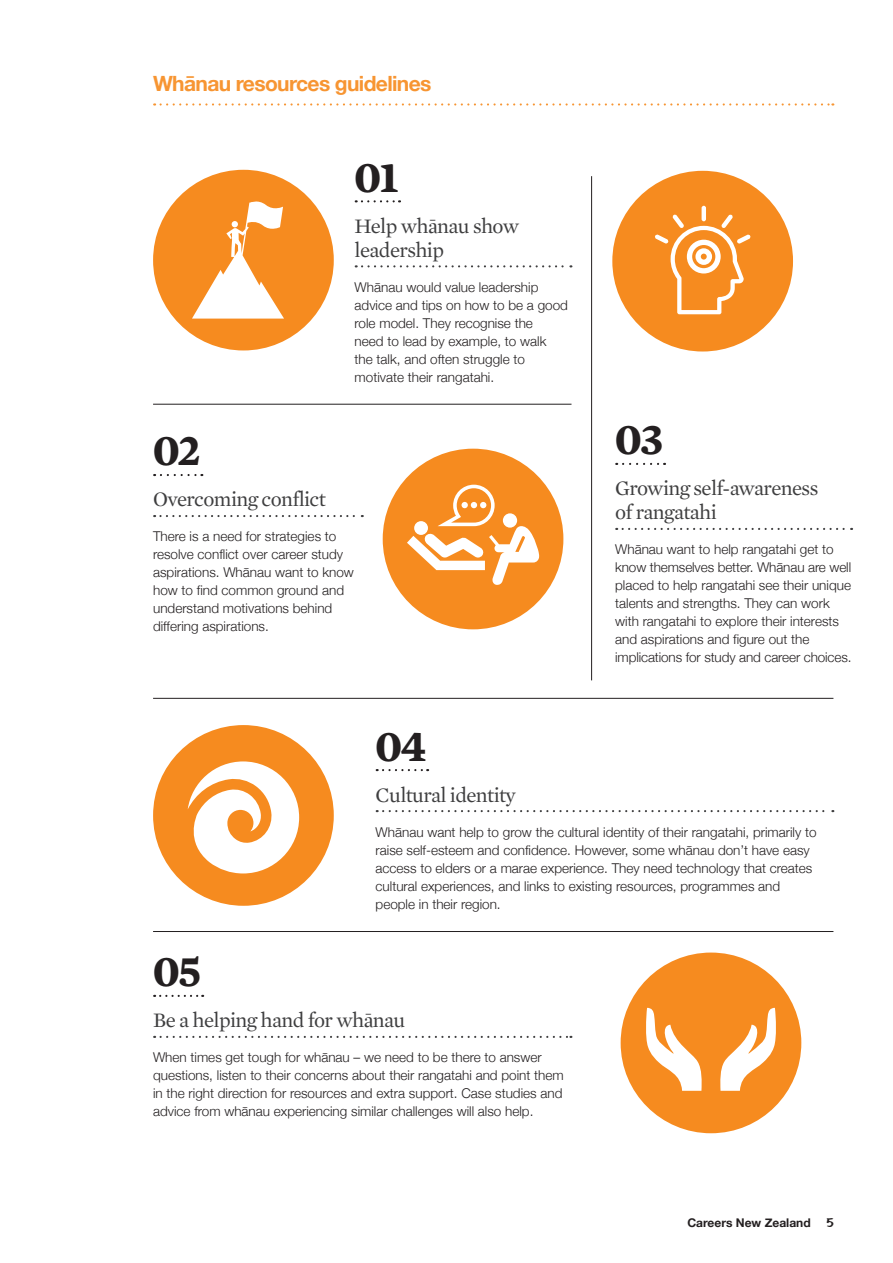
<style>
.page{position:relative;width:893px;height:1263px;background:#fff}
.page>*{position:absolute;margin:0;border:0;box-sizing:border-box;transform-origin:0 0}
.t1{font:700 45px "Mercury Text G1";letter-spacing:-.03em;color:#231f20}
.t2{font:21px/24px "Mercury Text G1";letter-spacing:-.03em;color:#3e3e3f}
.t3{font:700 21px "Helvetica Neue";letter-spacing:-.03em;color:#f79532}
.t4{font:300 13.5px/18px "Helvetica Neue";color:#231f20}
.t5{font:12.75px "HANDYHANDY Mac";color:#231f20}
.t6{font:700 12px "Helvetica Neue";color:#231f20}
.s1{font-family:"Mercury Display Mac"}
</style>
<div class="page">
<svg style="left:356px;top:200px;width:44px;height:2px"></svg>
<svg style="left:356px;top:265px;width:215px;height:2px"></svg>
<svg style="left:161px;top:103px;width:672px;height:3px"></svg>
<div style="left:153px;top:170px;width:181px;height:180px;background:#f68b1f;border-radius:50%"></div>
<div style="left:153px;top:725px;width:181px;height:181px;background:#f68b1f;border-radius:50%"></div>
<div style="left:612px;top:171px;width:181px;height:180px;background:#f68b1f;border-radius:50%"></div>
<div style="left:383px;top:449px;width:180px;height:180px;background:#f68b1f;border-radius:50%"></div>
<svg style="left:161px;top:474px;width:41px;height:2px"></svg>
<svg style="left:154px;top:515px;width:209px;height:2px"></svg>
<hr style="left:153px;top:404px;width:418px;height:1px;background:#231f20">
<hr style="left:153px;top:698px;width:680px;height:1px;background:#231f20">
<hr style="left:153px;top:931px;width:680px;height:1px;background:#231f20">
<hr style="left:591px;top:176px;width:1px;height:504px;background:#231f20">
<svg style="left:623px;top:463px;width:42px;height:2px"></svg>
<svg style="left:623px;top:528px;width:229px;height:2px"></svg>
<svg style="left:377px;top:769px;width:51px;height:2px"></svg>
<svg style="left:377px;top:810px;width:456px;height:2px"></svg>
<div style="left:621px;top:952px;width:180px;height:181px;background:#f68b1f;border-radius:50%"></div>
<svg style="left:154px;top:995px;width:49px;height:2px"></svg>
<svg style="left:161px;top:1036px;width:410px;height:2px"></svg>
<svg style="left:192px;top:201px;width:92px;height:118px"></svg>
<svg style="left:407px;top:485px;width:132px;height:100px"></svg>
<hr style="left:702px;top:206px;width:4px;height:15px;background:#fff;border-radius:2px">
<svg style="left:655px;top:214px;width:96px;height:100px"></svg>
<svg style="left:646px;top:1008px;width:56px;height:83px"></svg>
<svg style="left:720px;top:1008px;width:56px;height:83px"></svg>
<svg style="left:187px;top:761px;width:112px;height:112px"></svg>
<h2 class="t3" style="left:153px;top:67px;width:280px">Whānau resources guidelines</h2>
<h1 class="t1" style="left:355px;top:149px;width:46px">01</h1>
<h2 class="t2" style="left:355px;top:214px;width:166px">Help wh<span class="s1">ä</span>nau show leadership</h2>
<p class="t4" style="left:355px;top:277px;width:215px">Whānau would value leadership advice and tips on how to be a good role model. They recognise the<br>need to lead by example, to walk the talk, and often struggle to motivate their rangatahi.</p>
<h1 class="t1" style="left:153px;top:423px;width:50px">02</h1>
<h2 class="t2" style="left:153px;top:488px;width:174px">Overcoming conflict</h2>
<p class="t4" style="left:153px;top:527px;width:202px">There is a need for strategies to resolve conflict over career study aspirations. Whānau want to know how to find common ground and understand motivations behind differing aspirations.</p>
<h1 class="t1" style="left:615px;top:411px;width:50px">03</h1>
<h2 class="t2" style="left:615px;top:476px;width:205px">Growing self-awareness of rangatahi</h2>
<p class="t4" style="left:615px;top:540px;width:238px">Whānau want to help rangatahi get to know themselves better. Whānau are well placed to help rangatahi see their unique talents and strengths. They can work with rangatahi to explore their interests and aspirations and figure out the implications for study and career choices.</p>
<h1 class="t1" style="left:376px;top:718px;width:53px">04</h1>
<h2 class="t2" style="left:376px;top:783px;width:142px">Cultural identity</h2>
<p class="t4" style="left:376px;top:822px;width:442px">Whānau want help to grow the cultural identity of their rangatahi, primarily to raise self-esteem and confidence. However, some whānau don’t have easy access to elders or a marae experience. They need technology that creates cultural experiences, and links to existing resources, programmes and people in their region.</p>
<h1 class="t1" style="left:153px;top:943px;width:50px">05</h1>
<h2 class="t2" style="left:153px;top:1008px;width:254px">Be a helping hand for wh<span class="s1">ä</span>nau</h2>
<p class="t4" style="left:153px;top:1047px;width:412px">When times get tough for whānau – we need to be there to answer questions, listen to their concerns about their rangatahi and point them in the right direction for resources and extra support. Case studies and advice from whānau experiencing similar challenges will also help.</p>
<p class="t6" style="left:687px;top:1213px;width:125px">Careers New Zealand</p>
<p class="t5" style="left:827px;top:1216px;width:8px">5</p>
</div>
